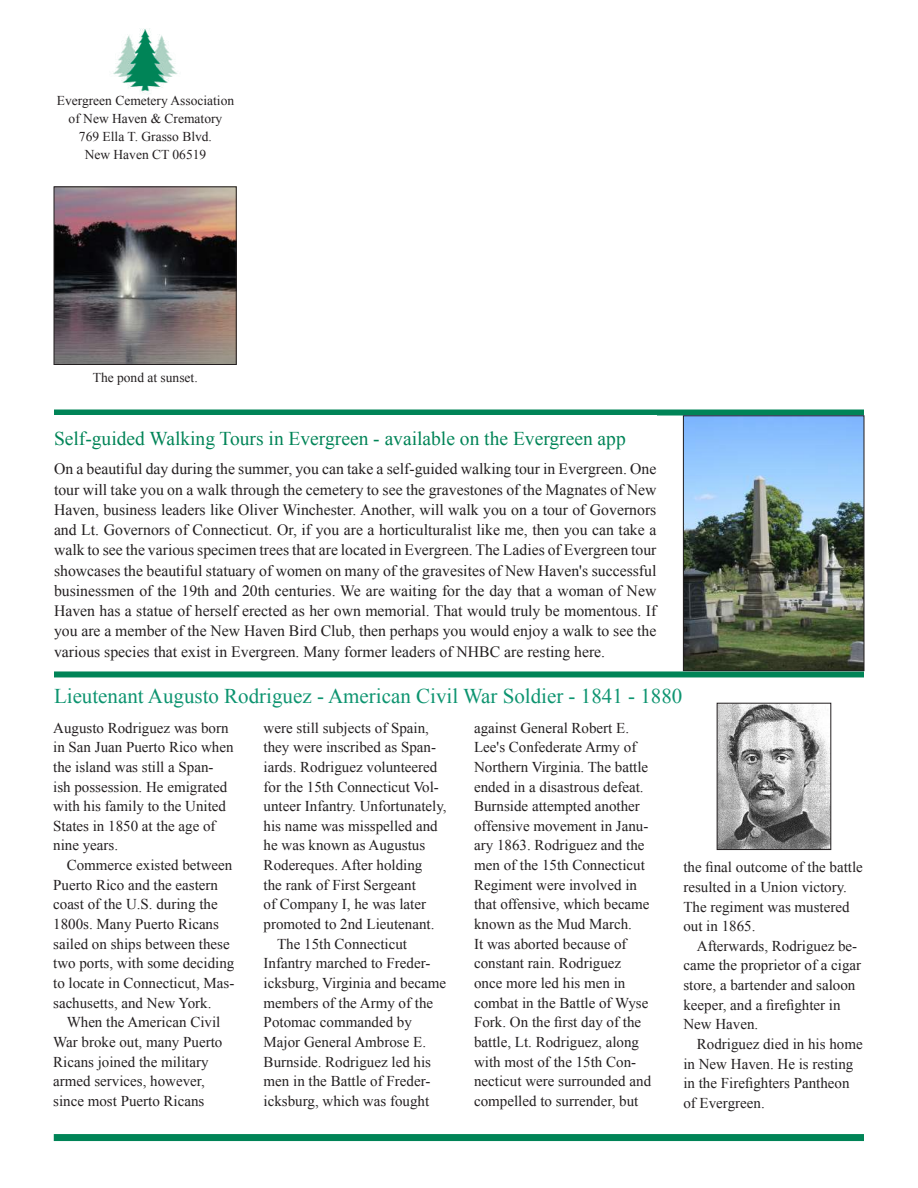
<style>
.page{position:relative;width:918px;height:1188px;background:#fff}
.page>*{position:absolute;margin:0;border:0;box-sizing:border-box;transform-origin:0 0}
.t1{font:21px "Times New Roman";color:#0d9470}
.t2{font:19.5px "Times New Roman";color:#008457}
.t3{font:15.75px/20.2px "Times New Roman";color:#231f20;text-align:justify}
.t4{font:15px/19.6px "Times New Roman";color:#231f20}
.t5{font:13.5px/18px "Times New Roman";color:#231f20;text-align:center}
</style>
<div class="page">
<div style="left:54px;top:1134px;width:810px;height:7px;background:#008457;border:2px solid #008457"></div>
<img style="left:113px;top:28px;width:65px;height:67px">
<div style="left:54px;top:671px;width:810px;height:6px;background:#008457"></div>
<div style="left:54px;top:410px;width:810px;height:6px;background:#008457"></div>
<img style="left:56px;top:189px;width:178px;height:174px">
<div style="left:54px;top:187px;width:182px;height:178px;border:1px solid #231f20"></div>
<img style="left:685px;top:418px;width:177px;height:251px">
<div style="left:683px;top:416px;width:181px;height:255px;border:1px solid #231f20"></div>
<img style="left:719px;top:705px;width:110px;height:143px">
<div style="left:717px;top:703px;width:114px;height:147px;border:1px solid #231f20"></div>
<p class="t5" style="left:57px;top:92px;width:179px">Evergreen Cemetery Association of New Haven &amp; Crematory<br>769 Ella T. Grasso Blvd.<br>New Haven CT 06519</p>
<p class="t5" style="left:93px;top:369px;width:106px">The pond at sunset.</p>
<h2 class="t2" style="left:54px;top:425px;width:573px">Self-guided Walking Tours in Evergreen - available on the Evergreen app</h2>
<p class="t3" style="left:54px;top:459px;width:604px">On a beautiful day during the summer, you can take a self-guided walking tour in Evergreen. One tour will take you on a walk through the cemetery to see the gravestones of the Magnates of New Haven, business leaders like Oliver Winchester. Another, will walk you on a tour of Governors and Lt. Governors of Connecticut. Or, if you are a horticulturalist like me, then you can take a walk to see the various specimen trees that are located in Evergreen. The Ladies of Evergreen tour showcases the beautiful statuary of women on many of the gravesites of New Haven's successful businessmen of the 19th and 20th centuries. We are waiting for the day that a woman of New Haven has a statue of herself erected as her own memorial. That would truly be momentous. If you are a member of the New Haven Bird Club, then perhaps you would enjoy a walk to see the various species that exist in Evergreen. Many former leaders of NHBC are resting here.</p>
<h1 class="t1" style="left:54px;top:682px;width:630px">Lieutenant Augusto Rodriguez - American Civil War Soldier - 1841 - 1880</h1>
<p class="t4" style="left:53px;top:717px;width:182px">Augusto Rodriguez was born in San Juan Puerto Rico when the island was still a Span&shy;ish possession. He emigrated with his family to the United<br>States in 1850 at the age of nine years.</p>
<p class="t4" style="left:53px;top:855px;width:183px;text-indent:14px">Commerce existed between<br>Puerto Rico and the eastern coast of the U.S. during the<br>1800s. Many Puerto Ricans sailed on ships between these two ports, with some deciding to locate in Connecticut, Mas&shy;sachusetts, and New York.</p>
<p class="t4" style="left:53px;top:1012px;width:171px;text-indent:14px">When the American Civil<br>War broke out, many Puerto<br>Ricans joined the military armed services, however, since most Puerto Ricans</p>
<p class="t4" style="left:474px;top:717px;width:179px">against General Robert E.<br>Lee's Confederate Army of<br>Northern Virginia. The battle ended in a disastrous defeat.<br>Burnside attempted another offensive movement in Janu&shy;ary 1863. Rodriguez and the men of the 15th Connecticut<br>Regiment were involved in that offensive, which became known as the Mud March.<br>It was aborted because of constant rain. Rodriguez once more led his men in combat in the Battle of Wyse<br>Fork. On the first day of the battle, Lt. Rodriguez, along with most of the 15th Con&shy;necticut were surrounded and compelled to surrender, but</p>
<p class="t4" style="left:264px;top:717px;width:167px">were still subjects of Spain,</p>
<p class="t4" style="left:264px;top:737px;width:174px">they were inscribed as Span-</p>
<p class="t4" style="left:264px;top:757px;width:175px">iards. Rodriguez volunteered</p>
<p class="t4" style="left:264px;top:776px;width:177px">for the 15th Connecticut Vol-</p>
<p class="t4" style="left:264px;top:796px;width:184px">unteer Infantry. Unfortunately,</p>
<p class="t4" style="left:264px;top:816px;width:176px">his name was misspelled and</p>
<p class="t4" style="left:264px;top:835px;width:163px">he was known as Augustus</p>
<p class="t4" style="left:264px;top:855px;width:160px">Rodereques. After holding</p>
<p class="t4" style="left:264px;top:875px;width:154px">the rank of First Sergeant</p>
<p class="t4" style="left:264px;top:894px;width:164px">of Company I, he was later</p>
<p class="t4" style="left:264px;top:914px;width:172px">promoted to 2nd Lieutenant.</p>
<p class="t4" style="left:277px;top:934px;width:131px">The 15th Connecticut</p>
<p class="t4" style="left:264px;top:953px;width:168px">Infantry marched to Freder-</p>
<p class="t4" style="left:264px;top:973px;width:184px">icksburg, Virginia and became</p>
<p class="t4" style="left:264px;top:993px;width:171px">members of the Army of the</p>
<p class="t4" style="left:264px;top:1012px;width:150px">Potomac commanded by</p>
<p class="t4" style="left:264px;top:1032px;width:164px">Major General Ambrose E.</p>
<p class="t4" style="left:264px;top:1052px;width:169px">Burnside. Rodriguez led his</p>
<p class="t4" style="left:264px;top:1071px;width:168px">men in the Battle of Freder-</p>
<p class="t4" style="left:264px;top:1091px;width:167px">icksburg, which was fought</p>
<p class="t4" style="left:683px;top:857px;width:181px">the final outcome of the battle resulted in a Union victory.<br>The regiment was mustered out in 1865.</p>
<p class="t4" style="left:683px;top:936px;width:179px;text-indent:14px">Afterwards, Rodriguez be&shy;came the proprietor of a cigar store, a bartender and saloon keeper, and a firefighter in<br>New Haven.</p>
<p class="t4" style="left:683px;top:1034px;width:181px;text-indent:14px">Rodriguez died in his home in New Haven. He is resting in the Firefighters Pantheon of Evergreen.</p>
</div>
